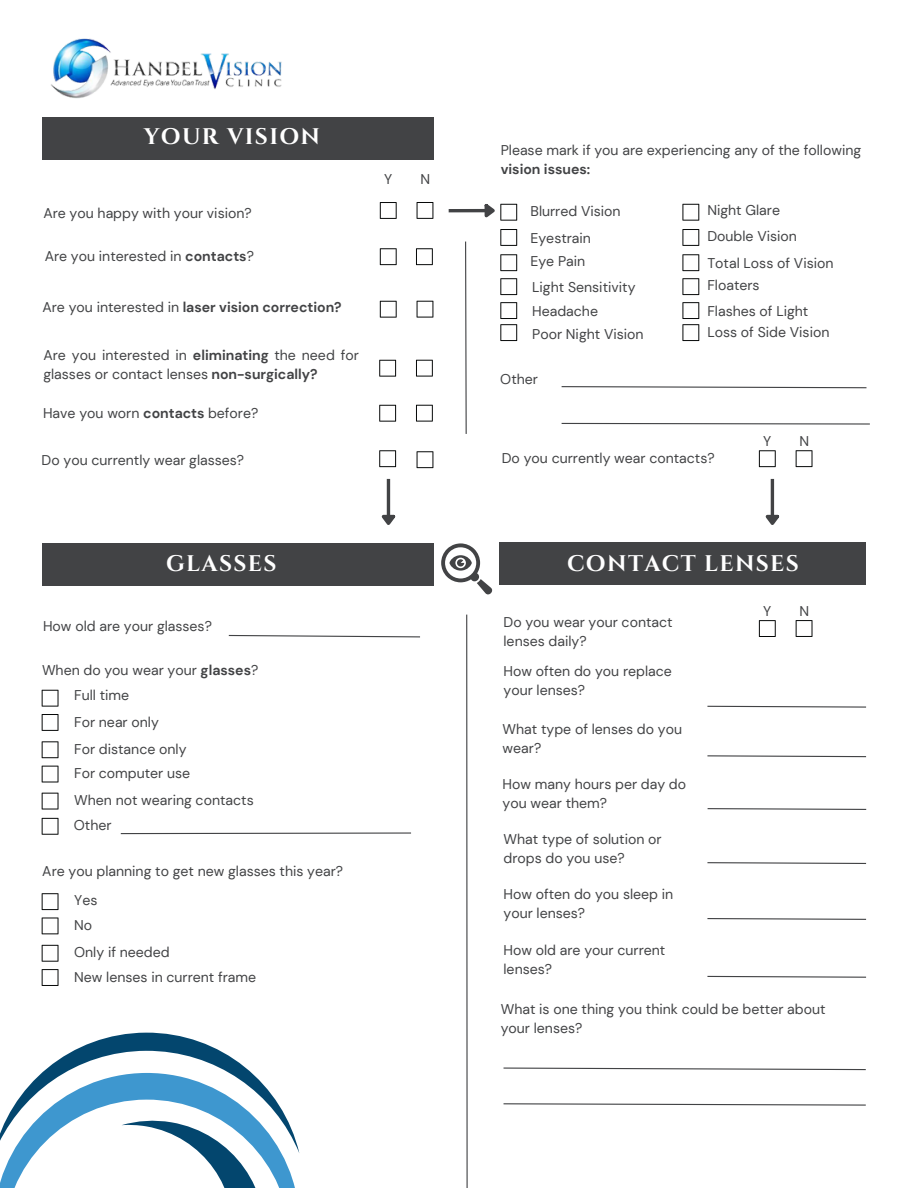
<style>
.page{position:relative;width:918px;height:1188px;background:#fff}
.page>*{position:absolute;margin:0;border:0;box-sizing:border-box;transform-origin:0 0}
.t1{font:700 22.5px "Cinzel";letter-spacing:.06em;color:#fff}
.t2{font:14.1px/19.2px "DM Sans";color:#424345}
.t3{font:700 14.1px "DM Sans";color:#424345}
.s1{font-weight:700}
.s2{font-weight:400}
</style>
<div class="page">
<svg style="left:466px;top:614px;width:2px;height:574px"></svg>
<div style="left:42px;top:117px;width:391px;height:43px;background:#424345"></div>
<svg style="left:0;top:954px;width:261px;height:234px"></svg>
<svg style="left:25px;top:1082px;width:275px;height:106px"></svg>
<svg style="left:500px;top:229px;width:17px;height:17px"></svg>
<svg style="left:500px;top:254px;width:17px;height:17px"></svg>
<svg style="left:500px;top:278px;width:17px;height:17px"></svg>
<svg style="left:500px;top:302px;width:17px;height:39px"></svg>
<svg style="left:380px;top:202px;width:17px;height:17px"></svg>
<svg style="left:417px;top:202px;width:16px;height:17px"></svg>
<svg style="left:380px;top:248px;width:17px;height:17px"></svg>
<svg style="left:416px;top:248px;width:17px;height:17px"></svg>
<svg style="left:380px;top:301px;width:17px;height:17px"></svg>
<svg style="left:417px;top:301px;width:16px;height:17px"></svg>
<svg style="left:682px;top:204px;width:17px;height:17px"></svg>
<svg style="left:682px;top:229px;width:17px;height:17px"></svg>
<svg style="left:682px;top:254px;width:17px;height:17px"></svg>
<svg style="left:682px;top:278px;width:17px;height:17px"></svg>
<svg style="left:682px;top:302px;width:17px;height:39px"></svg>
<hr style="left:449px;top:209px;width:36px;height:3px;background:#424345">
<svg style="left:481px;top:203px;width:36px;height:18px"></svg>
<div style="left:42px;top:543px;width:391px;height:43px;background:#424345"></div>
<div style="left:500px;top:542px;width:366px;height:43px;background:#424345"></div>
<svg style="left:42px;top:690px;width:17px;height:17px"></svg>
<svg style="left:42px;top:714px;width:17px;height:17px"></svg>
<svg style="left:42px;top:793px;width:17px;height:17px"></svg>
<svg style="left:42px;top:741px;width:17px;height:17px"></svg>
<svg style="left:42px;top:766px;width:17px;height:16px"></svg>
<svg style="left:228px;top:634px;width:192px;height:4px"></svg>
<svg style="left:379px;top:360px;width:17px;height:17px"></svg>
<svg style="left:416px;top:360px;width:17px;height:17px"></svg>
<svg style="left:379px;top:405px;width:17px;height:17px"></svg>
<svg style="left:416px;top:405px;width:17px;height:17px"></svg>
<svg style="left:465px;top:241px;width:2px;height:193px"></svg>
<svg style="left:561px;top:386px;width:306px;height:3px"></svg>
<svg style="left:379px;top:450px;width:17px;height:17px"></svg>
<svg style="left:417px;top:451px;width:16px;height:17px"></svg>
<svg style="left:759px;top:450px;width:17px;height:17px"></svg>
<svg style="left:796px;top:450px;width:17px;height:17px"></svg>
<hr style="left:387px;top:479px;width:3px;height:37px;background:#424345">
<svg style="left:381px;top:512px;width:15px;height:13px"></svg>
<hr style="left:771px;top:479px;width:3px;height:37px;background:#424345">
<svg style="left:765px;top:512px;width:15px;height:13px"></svg>
<svg style="left:759px;top:620px;width:17px;height:17px"></svg>
<svg style="left:796px;top:620px;width:17px;height:17px"></svg>
<svg style="left:120px;top:832px;width:291px;height:3px"></svg>
<svg style="left:42px;top:818px;width:17px;height:17px"></svg>
<svg style="left:561px;top:422px;width:309px;height:3px"></svg>
<svg style="left:503px;top:1067px;width:363px;height:4px"></svg>
<svg style="left:503px;top:1103px;width:363px;height:3px"></svg>
<svg style="left:707px;top:705px;width:160px;height:3px"></svg>
<svg style="left:42px;top:893px;width:17px;height:17px"></svg>
<svg style="left:42px;top:917px;width:17px;height:17px"></svg>
<svg style="left:42px;top:945px;width:17px;height:17px"></svg>
<svg style="left:42px;top:969px;width:17px;height:17px"></svg>
<svg style="left:441px;top:543px;width:52px;height:52px"></svg>
<img style="left:51px;top:38px;width:231px;height:61px">
<svg style="left:707px;top:755px;width:160px;height:3px"></svg>
<svg style="left:707px;top:808px;width:160px;height:2px"></svg>
<svg style="left:707px;top:862px;width:160px;height:2px"></svg>
<svg style="left:707px;top:975px;width:160px;height:3px"></svg>
<svg style="left:707px;top:918px;width:160px;height:2px"></svg>
<p class="t1" style="left:144px;top:123px;width:178px">YOUR VISION</p>
<p class="t2" style="left:43px;top:204px;width:210px">Are you happy with your vision?</p>
<p class="t2" style="left:45px;top:246px;width:211px">Are you interested in <span class="s1">contacts</span>?</p>
<p class="t3" style="left:43px;top:298px;width:301px"><span class="s2">Are you interested in</span> laser vision correction?</p>
<p class="t2" style="left:43px;top:345px;width:317px">Are you interested in <span class="s1">eliminating</span> the need for glasses or contact lenses <span class="s1">non-surgically?</span></p>
<p class="t2" style="left:43px;top:403px;width:217px">Have you worn <span class="s1">contacts</span> before?</p>
<p class="t2" style="left:42px;top:450px;width:204px">Do you currently wear glasses?</p>
<p class="t2" style="left:384px;top:170px;width:10px">Y</p>
<p class="t2" style="left:420px;top:170px;width:11px">N</p>
<p class="t2" style="left:501px;top:141px;width:362px">Please mark if you are experiencing any of the following <span class="s1">vision issues:</span></p>
<p class="t2" style="left:707px;top:200px;width:74px">Night Glare</p>
<p class="t2" style="left:707px;top:227px;width:91px">Double Vision</p>
<p class="t2" style="left:707px;top:253px;width:128px">Total Loss of Vision</p>
<p class="t2" style="left:707px;top:276px;width:54px">Floaters</p>
<p class="t2" style="left:707px;top:301px;width:103px">Flashes of Light</p>
<p class="t2" style="left:707px;top:323px;width:124px">Loss of Side Vision</p>
<p class="t2" style="left:531px;top:202px;width:92px">Blurred Vision</p>
<p class="t2" style="left:531px;top:228px;width:62px">Eyestrain</p>
<p class="t2" style="left:531px;top:252px;width:56px">Eye Pain</p>
<p class="t2" style="left:532px;top:277px;width:105px">Light Sensitivity</p>
<p class="t2" style="left:532px;top:302px;width:67px">Headache</p>
<p class="t2" style="left:532px;top:325px;width:113px">Poor Night Vision</p>
<p class="t2" style="left:500px;top:369px;width:39px">Other</p>
<p class="t2" style="left:502px;top:449px;width:214px">Do you currently wear contacts?</p>
<p class="t2" style="left:763px;top:432px;width:10px">Y</p>
<p class="t2" style="left:800px;top:432px;width:11px">N</p>
<p class="t1" style="left:166px;top:549px;width:112px">GLASSES</p>
<p class="t1" style="left:567px;top:549px;width:233px">CONTACT LENSES</p>
<p class="t2" style="left:43px;top:617px;width:170px">How old are your glasses?</p>
<p class="t2" style="left:42px;top:661px;width:218px">When do you wear your <span class="s1">glasses</span>?</p>
<p class="t2" style="left:74px;top:686px;width:57px">Full time</p>
<p class="t2" style="left:74px;top:712px;width:86px">For near only</p>
<p class="t2" style="left:74px;top:740px;width:114px">For distance only</p>
<p class="t2" style="left:74px;top:764px;width:118px">For computer use</p>
<p class="t2" style="left:74px;top:790px;width:181px">When not wearing contacts</p>
<p class="t2" style="left:74px;top:816px;width:39px">Other</p>
<p class="t2" style="left:42px;top:862px;width:302px">Are you planning to get new glasses this year?</p>
<p class="t2" style="left:74px;top:891px;width:25px">Yes</p>
<p class="t2" style="left:74px;top:916px;width:20px">No</p>
<p class="t2" style="left:74px;top:943px;width:97px">Only if needed</p>
<p class="t2" style="left:74px;top:967px;width:184px">New lenses in current frame</p>
<p class="t2" style="left:504px;top:613px;width:171px">Do you wear your contact lenses daily?</p>
<p class="t2" style="left:504px;top:661px;width:170px">How often do you replace your lenses?</p>
<p class="t2" style="left:503px;top:719px;width:181px">What type of lenses do you wear?</p>
<p class="t2" style="left:503px;top:774px;width:185px">How many hours per day do you wear them?</p>
<p class="t2" style="left:504px;top:829px;width:160px">What type of solution or drops do you use?</p>
<p class="t2" style="left:504px;top:885px;width:171px">How often do you sleep in your lenses?</p>
<p class="t2" style="left:504px;top:940px;width:163px">How old are your current lenses?</p>
<p class="t2" style="left:763px;top:601px;width:10px">Y</p>
<p class="t2" style="left:800px;top:601px;width:11px">N</p>
<p class="t2" style="left:501px;top:999px;width:326px">What is one thing you think could be better about your lenses?</p>
</div>
